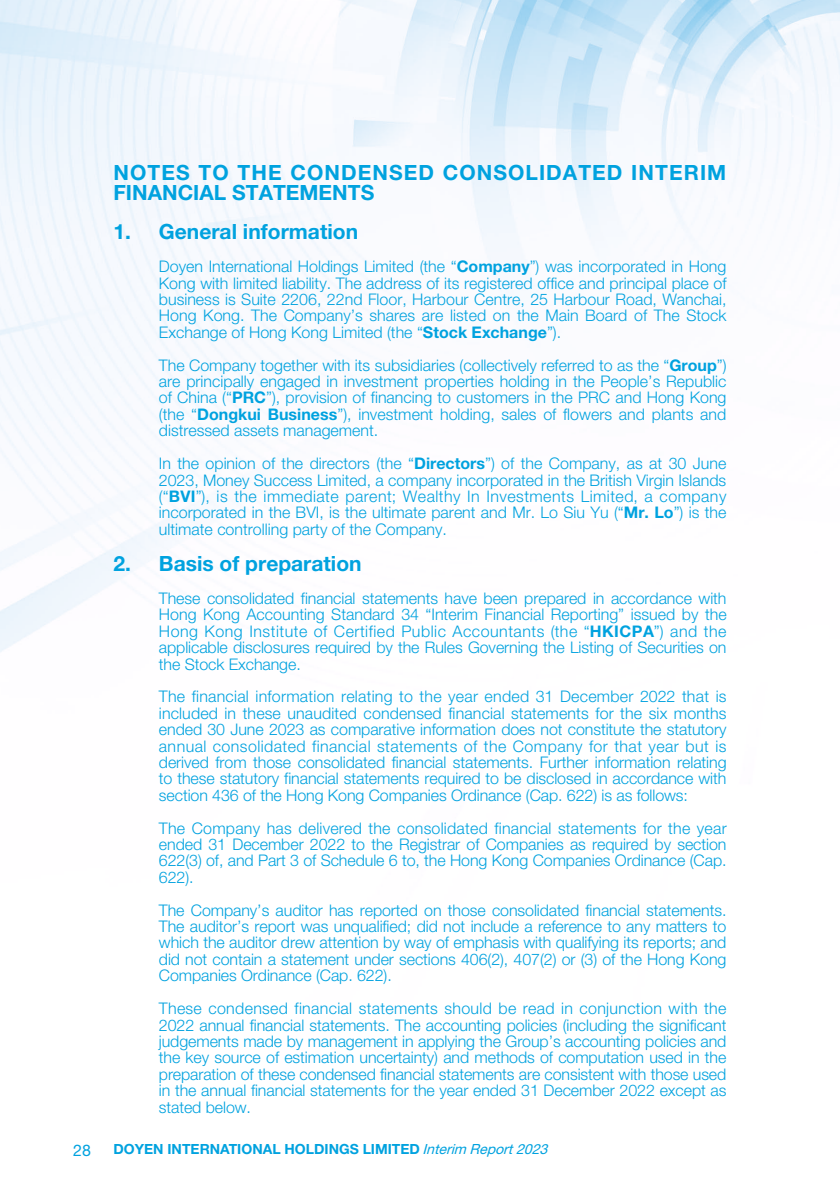
<style>
.page{position:relative;width:840px;height:1191px;background:#fff}
.page>*{position:absolute;margin:0;border:0;box-sizing:border-box;transform-origin:0 0}
.t1{font:700 21px/20px "Helvetica Neue LT Std";letter-spacing:.05em;color:#00a2df}
.t2{font:700 21px "Helvetica Neue LT Std";color:#00a2df}
.t3{font:300 16px/16.4px "Helvetica Neue LT Std";letter-spacing:-.005em;color:#00a2df;text-align:justify}
.t4{font:16px "Helvetica Neue LT Std";color:#00a2df}
.t5{font:700 14px "Helvetica Neue LT Std";color:#00a2df}
.s1{font-weight:700}
.s2{font-weight:400;font-style:italic}
</style>
<div class="page">
<img style="left:0;top:0;width:839px;height:652px">
<h1 class="t1" style="left:113px;top:162px;width:614px">NOTES TO THE CONDENSED CONSOLIDATED INTERIM<br>FINANCIAL STATEMENTS</h1>
<h1 class="t2" style="left:113px;top:219px;width:246px">1. General information</h1>
<p class="t3" style="left:159px;top:258px;width:568px">Doyen International Holdings Limited (the “<span class="s1">Company</span>”) was incorporated in Hong Kong with limited liability. The address of its registered office and principal place of business is Suite 2206, 22nd Floor, Harbour Centre, 25 Harbour Road, Wanchai, Hong Kong. The Company’s shares are listed on the Main Board of The Stock Exchange of Hong Kong Limited (the “<span class="s1">Stock Exchange</span>”).</p>
<p class="t3" style="left:159px;top:356px;width:569px">The Company together with its subsidiaries (collectively referred to as the “<span class="s1">Group</span>”) are principally engaged in investment properties holding in the People’s Republic of China (“<span class="s1">PRC</span>”), provision of financing to customers in the PRC and Hong Kong (the “<span class="s1">Dongkui Business</span>”), investment holding, sales of flowers and plants and distressed assets management.</p>
<p class="t3" style="left:159px;top:455px;width:568px">In the opinion of the directors (the “<span class="s1">Directors</span>”) of the Company, as at 30 June 2023, Money Success Limited, a company incorporated in the British Virgin Islands (“<span class="s1">BVI</span>”), is the immediate parent; Wealthy In Investments Limited, a company incorporated in the BVI, is the ultimate parent and Mr. Lo Siu Yu (“<span class="s1">Mr. Lo</span>”) is the ultimate controlling party of the Company.</p>
<h1 class="t2" style="left:113px;top:550px;width:249px">2. Basis of preparation</h1>
<p class="t3" style="left:159px;top:590px;width:569px">These consolidated financial statements have been prepared in accordance with Hong Kong Accounting Standard 34 “Interim Financial Reporting” issued by the Hong Kong Institute of Certified Public Accountants (the “<span class="s1">HKICPA</span>”) and the applicable disclosures required by the Rules Governing the Listing of Securities on the Stock Exchange.</p>
<p class="t3" style="left:159px;top:688px;width:569px">The financial information relating to the year ended 31 December 2022 that is included in these unaudited condensed financial statements for the six months ended 30 June 2023 as comparative information does not constitute the statutory annual consolidated financial statements of the Company for that year but is derived from those consolidated financial statements. Further information relating to these statutory financial statements required to be disclosed in accordance with section 436 of the Hong Kong Companies Ordinance (Cap. 622) is as follows:</p>
<p class="t3" style="left:159px;top:819px;width:569px">The Company has delivered the consolidated financial statements for the year ended 31 December 2022 to the Registrar of Companies as required by section 622(3) of, and Part 3 of Schedule 6 to, the Hong Kong Companies Ordinance (Cap.<br>622).</p>
<p class="t3" style="left:159px;top:901px;width:568px">The Company’s auditor has reported on those consolidated financial statements.<br>The auditor’s report was unqualified; did not include a reference to any matters to which the auditor drew attention by way of emphasis with qualifying its reports; and did not contain a statement under sections 406(2), 407(2) or (3) of the Hong Kong Companies Ordinance (Cap. 622).</p>
<p class="t3" style="left:159px;top:1000px;width:568px">These condensed financial statements should be read in conjunction with the 2022 annual financial statements. The accounting policies (including the significant judgements made by management in applying the Group’s accounting policies and the key source of estimation uncertainty) and methods of computation used in the preparation of these condensed financial statements are consistent with those used in the annual financial statements for the year ended 31 December 2022 except as stated below.</p>
<p class="t4" style="left:73px;top:1140px;width:19px">28</p>
<p class="t5" style="left:113px;top:1140px;width:439px">DOYEN INTERNATIONAL HOLDINGS LIMITED <span class="s2">Interim Report2023</span></p>
</div>
